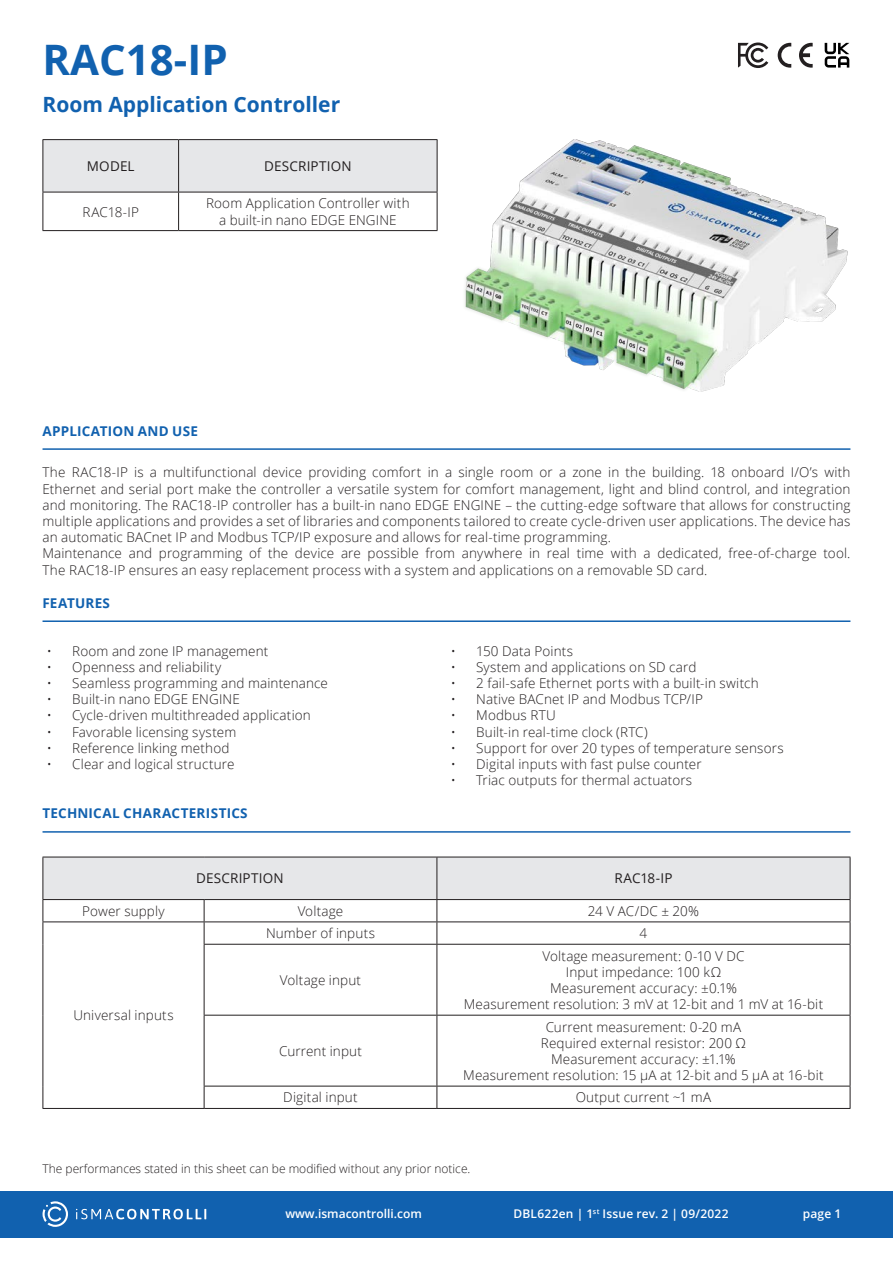
<style>
.page{position:relative;width:893px;height:1263px;background:#fff}
.page>*{position:absolute;margin:0;border:0;box-sizing:border-box;transform-origin:0 0}
.p-document_title{font:700 42px "Open Sans";color:#1161af}
.t1{font:700 21px "Open Sans";color:#1161af}
.p-text{font:300 13.5px/16.2px "Open Sans";letter-spacing:.01em;color:#231f20;text-align:justify}
.p-table-text{font:300 13.5px/16.2px "Open Sans";letter-spacing:.01em;color:#231f20;text-align:center}
.p-paragraph_title{font:700 13.5px "Open Sans";letter-spacing:.02em;color:#1161af}
.p-table-heading{font:13.5px "Open Sans";letter-spacing:.015em;color:#231f20}
.t2{font:300 12px "Open Sans";color:#231f20}
.t3{font:600 12px "Open Sans";letter-spacing:.01em;color:#fff}
</style>
<div class="page">
<div style="left:0;top:1191px;width:893px;height:46px;background:#1161af"></div>
<svg style="left:43px;top:1201px;width:25px;height:26px"></svg>
<svg style="left:76px;top:1209px;width:130px;height:10px"></svg>
<div style="left:44px;top:140px;width:393px;height:52px;background:#e6e7e9"></div>
<hr style="left:178px;top:140px;width:1px;height:52px;background:#231f20">
<hr style="left:437px;top:140px;width:1px;height:52px;background:#231f20">
<hr style="left:43px;top:192px;width:136px;height:1px;background:#231f20">
<hr style="left:179px;top:192px;width:258px;height:1px;background:#231f20">
<hr style="left:178px;top:192px;width:1px;height:38px;background:#231f20">
<hr style="left:437px;top:192px;width:1px;height:38px;background:#231f20">
<hr style="left:179px;top:230px;width:258px;height:1px;background:#231f20">
<hr style="left:43px;top:230px;width:136px;height:1px;background:#231f20">
<hr style="left:43px;top:139px;width:136px;height:1px;background:#231f20">
<hr style="left:43px;top:140px;width:1px;height:52px;background:#231f20">
<hr style="left:179px;top:139px;width:258px;height:1px;background:#231f20">
<hr style="left:43px;top:192px;width:1px;height:38px;background:#231f20">
<hr style="left:43px;top:448px;width:807px;height:2px;background:#1161af">
<hr style="left:43px;top:620px;width:807px;height:2px;background:#1161af">
<hr style="left:43px;top:831px;width:807px;height:2px;background:#1161af">
<hr style="left:204px;top:944px;width:233px;height:1px;background:#231f20">
<hr style="left:437px;top:944px;width:413px;height:1px;background:#231f20">
<hr style="left:437px;top:944px;width:1px;height:71px;background:#231f20">
<hr style="left:204px;top:1015px;width:233px;height:1px;background:#231f20">
<hr style="left:437px;top:1015px;width:413px;height:1px;background:#231f20">
<hr style="left:437px;top:1015px;width:1px;height:71px;background:#231f20">
<hr style="left:204px;top:1086px;width:233px;height:1px;background:#231f20">
<hr style="left:437px;top:1086px;width:413px;height:1px;background:#231f20">
<svg style="left:437px;top:1086px;width:1px;height:22px"></svg>
<hr style="left:204px;top:1108px;width:233px;height:1px;background:#231f20">
<hr style="left:437px;top:1108px;width:413px;height:1px;background:#231f20">
<hr style="left:850px;top:944px;width:1px;height:71px;background:#231f20">
<hr style="left:850px;top:1015px;width:1px;height:71px;background:#231f20">
<svg style="left:850px;top:1086px;width:1px;height:22px"></svg>
<hr style="left:43px;top:944px;width:1px;height:71px;background:#231f20">
<hr style="left:204px;top:944px;width:1px;height:71px;background:#231f20">
<hr style="left:43px;top:1015px;width:1px;height:71px;background:#231f20">
<hr style="left:204px;top:1015px;width:1px;height:71px;background:#231f20">
<svg style="left:43px;top:1086px;width:1px;height:22px"></svg>
<svg style="left:204px;top:1086px;width:1px;height:22px"></svg>
<hr style="left:43px;top:1108px;width:161px;height:1px;background:#231f20">
<svg style="left:43px;top:858px;width:808px;height:86px"></svg>
<hr style="left:204px;top:921px;width:233px;height:1px;background:#231f20">
<hr style="left:437px;top:857px;width:413px;height:1px;background:#231f20">
<hr style="left:850px;top:857px;width:1px;height:42px;background:#231f20">
<hr style="left:437px;top:899px;width:413px;height:1px;background:#231f20">
<hr style="left:43px;top:857px;width:161px;height:1px;background:#231f20">
<hr style="left:43px;top:857px;width:1px;height:42px;background:#231f20">
<hr style="left:204px;top:857px;width:233px;height:1px;background:#231f20">
<hr style="left:437px;top:857px;width:1px;height:42px;background:#231f20">
<hr style="left:43px;top:899px;width:161px;height:1px;background:#231f20">
<hr style="left:204px;top:899px;width:233px;height:1px;background:#231f20">
<svg style="left:778px;top:43px;width:13px;height:25px"></svg>
<svg style="left:799px;top:43px;width:14px;height:25px"></svg>
<svg style="left:825px;top:43px;width:24px;height:25px"></svg>
<svg style="left:738px;top:43px;width:30px;height:25px"></svg>
<img style="left:465px;top:139px;width:383px;height:253px">
<p class="p-document_title" style="left:43px;top:30px;width:187px">RAC18-IP</p>
<p class="t1" style="left:43px;top:90px;width:299px">Room Application Controller</p>
<p class="p-table-heading" style="left:87px;top:156px;width:49px">MODEL</p>
<p class="p-table-heading" style="left:264px;top:156px;width:89px">DESCRIPTION</p>
<p class="p-table-text" style="left:83px;top:203px;width:58px">RAC18-IP</p>
<p class="p-table-text" style="left:206px;top:195px;width:205px">Room Application Controller with a built-in nano EDGE ENGINE</p>
<p class="p-paragraph_title" style="left:43px;top:421px;width:157px">APPLICATION AND USE</p>
<p class="p-text" style="left:43px;top:464px;width:809px">The RAC18-IP is a multifunctional device providing comfort in a single room or a zone in the building. 18 onboard I/O’s with Ethernet and serial port make the controller a versatile system for comfort management, light and blind control, and integration and monitoring. The RAC18-IP controller has a built-in nano EDGE ENGINE – the cutting-edge software that allows for constructing multiple applications and provides a set of libraries and components tailored to create cycle-driven user applications. The device has an automatic BACnet IP and Modbus TCP/IP exposure and allows for real-time programming.</p>
<p class="p-text" style="left:43px;top:545px;width:809px">Maintenance and programming of the device are possible from anywhere in real time with a dedicated, free-of-charge tool.<br>The RAC18-IP ensures an easy replacement process with a system and applications on a removable SD card.</p>
<p class="p-paragraph_title" style="left:43px;top:593px;width:69px">FEATURES</p>
<p class="p-text" style="left:47px;top:642px;width:223px">• Room and zone IP management</p>
<p class="p-text" style="left:47px;top:658px;width:176px">• Openness and reliability</p>
<p class="p-text" style="left:47px;top:675px;width:283px">• Seamless programming and maintenance</p>
<p class="p-text" style="left:47px;top:691px;width:195px">• Built-in nano EDGE ENGINE</p>
<p class="p-text" style="left:47px;top:707px;width:266px">• Cycle-driven multithreaded application</p>
<p class="p-text" style="left:47px;top:723px;width:191px">• Favorable licensing system</p>
<p class="p-text" style="left:47px;top:739px;width:184px">• Reference linking method</p>
<p class="p-text" style="left:47px;top:756px;width:189px">• Clear and logical structure</p>
<p class="p-text" style="left:451px;top:642px;width:124px">• 150 Data Points</p>
<p class="p-text" style="left:451px;top:658px;width:247px">• System and applications on SD card</p>
<p class="p-text" style="left:451px;top:675px;width:309px">• 2 fail-safe Ethernet ports with a built-in switch</p>
<p class="p-text" style="left:451px;top:691px;width:254px">• Native BACnet IP and Modbus TCP/IP</p>
<p class="p-text" style="left:451px;top:707px;width:107px">• Modbus RTU</p>
<p class="p-text" style="left:451px;top:723px;width:199px">• Built-in real-time clock (RTC)</p>
<p class="p-text" style="left:451px;top:739px;width:334px">• Support for over 20 types of temperature sensors</p>
<p class="p-text" style="left:451px;top:756px;width:252px">• Digital inputs with fast pulse counter</p>
<p class="p-text" style="left:451px;top:772px;width:243px">• Triac outputs for thermal actuators</p>
<p class="p-paragraph_title" style="left:43px;top:804px;width:207px">TECHNICAL CHARACTERISTICS</p>
<p class="p-table-heading" style="left:196px;top:869px;width:89px">DESCRIPTION</p>
<p class="p-table-heading" style="left:614px;top:869px;width:60px">RAC18-IP</p>
<p class="p-table-text" style="left:82px;top:902px;width:84px">Power supply</p>
<p class="p-table-text" style="left:298px;top:902px;width:47px">Voltage</p>
<p class="p-table-text" style="left:588px;top:902px;width:113px">24 V AC/DC ± 20%</p>
<p class="p-table-text" style="left:73px;top:1007px;width:102px">Universal inputs</p>
<p class="p-table-text" style="left:266px;top:925px;width:110px">Number of inputs</p>
<p class="p-table-text" style="left:640px;top:925px;width:9px">4</p>
<p class="p-table-text" style="left:280px;top:971px;width:83px">Voltage input</p>
<p class="p-table-text" style="left:542px;top:947px;width:203px">Voltage measurement: 0-10 V DC</p>
<p class="p-table-text" style="left:566px;top:963px;width:157px">Input impedance: 100 kΩ</p>
<p class="p-table-text" style="left:550px;top:979px;width:188px">Measurement accuracy: ±0.1%</p>
<p class="p-table-text" style="left:464px;top:996px;width:361px">Measurement resolution: 3 mV at 12-bit and 1 mV at 16-bit</p>
<p class="p-table-text" style="left:279px;top:1042px;width:84px">Current input</p>
<p class="p-table-text" style="left:546px;top:1018px;width:197px">Current measurement: 0-20 mA</p>
<p class="p-table-text" style="left:541px;top:1034px;width:207px">Required external resistor: 200 Ω</p>
<p class="p-table-text" style="left:551px;top:1050px;width:186px">Measurement accuracy: ±1.1%</p>
<p class="p-table-text" style="left:463px;top:1067px;width:362px">Measurement resolution: 15 µA at 12-bit and 5 µA at 16-bit</p>
<p class="p-table-text" style="left:283px;top:1089px;width:76px">Digital input</p>
<p class="p-table-text" style="left:576px;top:1089px;width:137px">Output current ~1 mA</p>
<p class="t2" style="left:43px;top:1160px;width:429px">The performances stated in this sheet can be modified without any prior notice.</p>
<p class="t3" style="left:285px;top:1205px;width:138px">www.ismacontrolli.com</p>
<p class="t3" style="left:513px;top:1205px;width:217px">DBL622en | 1<sup>st</sup> Issue rev. 2 | 09/2022</p>
<p class="t3" style="left:803px;top:1205px;width:40px">page 1</p>
</div>
